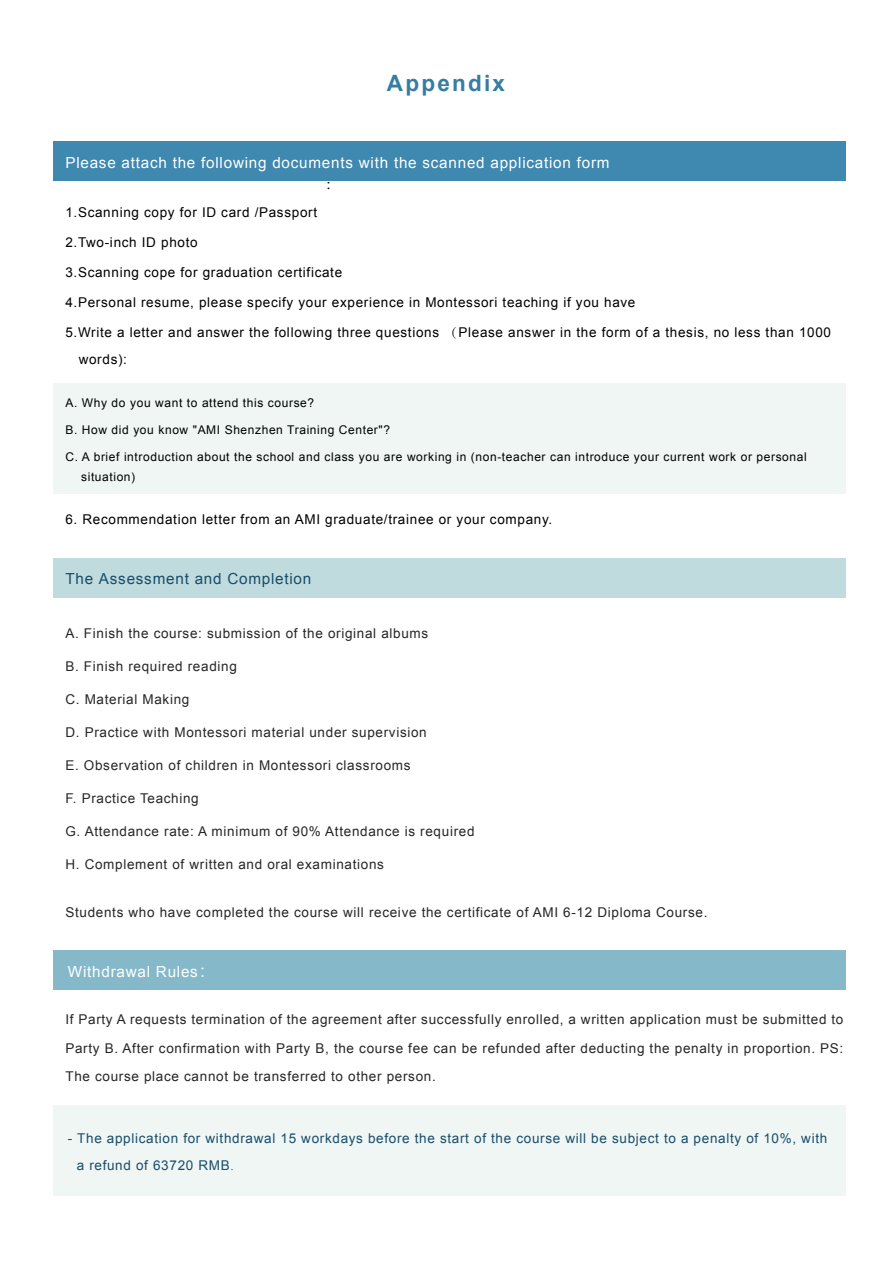
<style>
.page{position:relative;width:893px;height:1263px;background:#fff}
.page>*{position:absolute;margin:0;border:0;box-sizing:border-box;transform-origin:0 0}
.t1{font:700 22.5px "Arial";letter-spacing:.1em;color:#367da2}
.t2{font:15.3px "Arial";letter-spacing:.05em;color:#fff}
.t3{font:15.3px "Arial";letter-spacing:.05em;color:#184d6a}
.t4{font:300 15.3px "Adobe Song Std";color:#040000}
.t5{font:13.5px/28.5px "Arial";letter-spacing:.05em;color:#262626;text-align:justify}
.t6{font:13.5px/27px "Arial";letter-spacing:.05em;color:#000}
.t7{font:13.5px/27px "Arial";letter-spacing:.05em;color:#184d6a}
.t8{font:12px/19.5px "Arial";letter-spacing:.05em;color:#000}
.s1{font-family:"Adobe Song Std";font-weight:300}
.s2{font-family:"Source Han Sans SC";font-weight:300}
</style>
<div class="page">
<div style="left:53px;top:383px;width:792px;height:110px;background:#eff6f4"></div>
<div style="left:53px;top:142px;width:792px;height:39px;background:#3f88b0"></div>
<div style="left:53px;top:558px;width:792px;height:39px;background:#c0dbde"></div>
<div style="left:53px;top:950px;width:792px;height:40px;background:#85b9c9"></div>
<div style="left:54px;top:1105px;width:790px;height:90px;background:#eff6f4"></div>
<h1 class="t1" style="left:387px;top:68px;width:120px">Appendix</h1>
<p class="t2" style="left:65px;top:152px;width:546px">Please attach the following documents with the scanned application form</p>
<p class="t4" style="left:325px;top:175px;width:17px">：</p>
<p class="t6" style="left:65px;top:199px;width:253px">1.Scanning copy for ID card /Passport</p>
<p class="t6" style="left:65px;top:229px;width:134px">2.Two-inch ID photo</p>
<p class="t6" style="left:65px;top:259px;width:278px">3.Scanning cope for graduation certificate</p>
<p class="t6" style="left:65px;top:289px;width:571px">4.Personal resume, please specify your experience in Montessori teaching if you have</p>
<p class="t6" style="left:79px;top:319px;width:754px;text-indent:-13px">5.Write a letter and answer the following three questions <span class="s1">（</span>Please answer in the form of a thesis, no less than 1000 words):</p>
<p class="t8" style="left:65px;top:393px;width:250px">A. Why do you want to attend this course?</p>
<p class="t8" style="left:65px;top:420px;width:326px">B. How did you know "AMI Shenzhen Training Center"?</p>
<p class="t8" style="left:81px;top:447px;width:727px;text-indent:-16px">C. A brief introduction about the school and class you are working in (non-teacher can introduce your current work or personal situation)</p>
<p class="t6" style="left:65px;top:506px;width:488px">6. Recommendation letter from an AMI graduate/trainee or your company.</p>
<p class="t3" style="left:65px;top:569px;width:247px">The Assessment and Completion</p>
<p class="t5" style="left:65px;top:619px;width:364px">A. Finish the course: submission of the original albums</p>
<p class="t5" style="left:65px;top:652px;width:173px">B. Finish required reading</p>
<p class="t5" style="left:65px;top:685px;width:125px">C. Material Making</p>
<p class="t5" style="left:65px;top:718px;width:363px">D. Practice with Montessori material under supervision</p>
<p class="t5" style="left:65px;top:751px;width:347px">E. Observation of children in Montessori classrooms</p>
<p class="t5" style="left:65px;top:784px;width:135px">F. Practice Teaching</p>
<p class="t5" style="left:65px;top:817px;width:411px">G. Attendance rate: A minimum of 90% Attendance is required</p>
<p class="t5" style="left:65px;top:850px;width:320px">H. Complement of written and oral examinations</p>
<p class="t5" style="left:65px;top:898px;width:643px">Students who have completed the course will receive the certificate of AMI 6-12 Diploma Course.</p>
<p class="t2" style="left:68px;top:961px;width:148px">Withdrawal Rules<span class="s2">：</span></p>
<p class="t5" style="left:65px;top:1006px;width:779px">If Party A requests termination of the agreement after successfully enrolled, a written application must be submitted to Party B. After confirmation with Party B, the course fee can be refunded after deducting the penalty in proportion. PS:<br>The course place cannot be transferred to other person.</p>
<p class="t7" style="left:77px;top:1125px;width:752px;text-indent:-9px">- The application for withdrawal 15 workdays before the start of the course will be subject to a penalty of 10%, with a refund of 63720 RMB<span class="s1">.</span></p>
</div>
